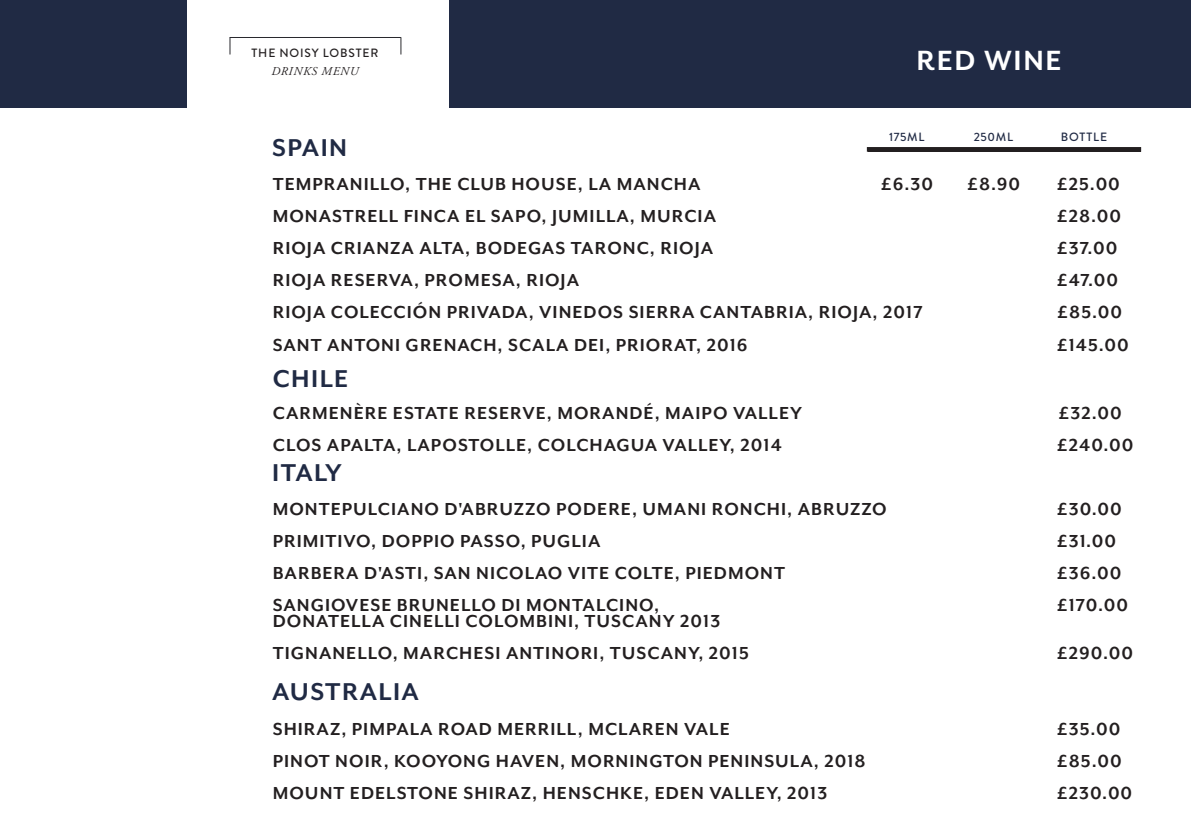
<style>
.page{position:relative;width:1191px;height:840px;background:#fff}
.page>*{position:absolute;margin:0;border:0;box-sizing:border-box;transform-origin:0 0}
.t1{font:700 32px "Mr Eaves San OT";letter-spacing:.05em;color:#fff}
.t2{font:700 28px "Mr Eaves Mod OT";letter-spacing:.05em;color:#202a44}
.t3{font:700 20px "Mr Eaves Mod OT";letter-spacing:.05em;color:#231f20}
.t4{font:500 12px "Brandon Grotesque";letter-spacing:.06em;color:#202a44}
.t5{font:500 12px "Brandon Grotesque";letter-spacing:.07em;color:#231f20}
.t6{font:italic 12px "Adobe Garamond Pro";letter-spacing:.065em;color:#231f20}
</style>
<div class="page">
<div style="left:449px;top:0;width:742px;height:108px;background:#202a44"></div>
<div style="left:0;top:0;width:186px;height:108px;background:#202a44"></div>
<svg style="left:230px;top:38px;width:1px;height:16px"></svg>
<svg style="left:400px;top:38px;width:1px;height:16px"></svg>
<hr style="left:230px;top:37px;width:171px;height:1px;background:#29292e">
<div style="left:867px;top:147px;width:274px;height:6px;border:2px solid #231f20"></div>
<p class="t5" style="left:251px;top:45px;width:128px">THE NOISY LOBSTER</p>
<p class="t6" style="left:271px;top:64px;width:89px">DRINKS MENU</p>
<p class="t2" style="left:272px;top:131px;width:77px">SPAIN</p>
<p class="t1" style="left:916px;top:42px;width:147px">RED WINE</p>
<p class="t4" style="left:889px;top:128px;width:37px">175ML</p>
<p class="t4" style="left:973px;top:128px;width:41px">250ML</p>
<p class="t4" style="left:1060px;top:128px;width:48px">BOTTLE</p>
<p class="t3" style="left:273px;top:173px;width:429px">TEMPRANILLO, THE CLUB HOUSE, LA MANCHA</p>
<p class="t3" style="left:881px;top:173px;width:54px">£6.30</p>
<p class="t3" style="left:967px;top:173px;width:54px">£8.90</p>
<p class="t3" style="left:1057px;top:173px;width:64px">£25.00</p>
<p class="t3" style="left:273px;top:205px;width:445px">MONASTRELL FINCA EL SAPO, JUMILLA, MURCIA</p>
<p class="t3" style="left:1057px;top:205px;width:66px">£28.00</p>
<p class="t3" style="left:273px;top:237px;width:442px">RIOJA CRIANZA ALTA, BODEGAS TARONC, RIOJA</p>
<p class="t3" style="left:1057px;top:237px;width:62px">£37.00</p>
<p class="t3" style="left:273px;top:269px;width:308px">RIOJA RESERVA, PROMESA, RIOJA</p>
<p class="t3" style="left:1057px;top:269px;width:63px">£47.00</p>
<p class="t3" style="left:273px;top:301px;width:651px">RIOJA COLECCIÓN PRIVADA, VINEDOS SIERRA CANTABRIA, RIOJA, 2017</p>
<p class="t3" style="left:1057px;top:301px;width:66px">£85.00</p>
<p class="t3" style="left:273px;top:333px;width:476px">SANT ANTONI GRENACH, SCALA DEI, PRIORAT, 2016</p>
<p class="t3" style="left:1057px;top:333px;width:73px">£145.00</p>
<p class="t2" style="left:273px;top:362px;width:77px">CHILE</p>
<p class="t3" style="left:273px;top:401px;width:531px">CARMENÈRE ESTATE RESERVE, MORANDÉ, MAIPO VALLEY</p>
<p class="t3" style="left:1058px;top:401px;width:64px">£32.00</p>
<p class="t3" style="left:273px;top:433px;width:510px">CLOS APALTA, LAPOSTOLLE, COLCHAGUA VALLEY, 2014</p>
<p class="t3" style="left:1057px;top:433px;width:78px">£240.00</p>
<p class="t2" style="left:272px;top:457px;width:71px">ITALY</p>
<p class="t3" style="left:273px;top:497px;width:615px">MONTEPULCIANO D'ABRUZZO PODERE, UMANI RONCHI, ABRUZZO</p>
<p class="t3" style="left:1057px;top:497px;width:66px">£30.00</p>
<p class="t3" style="left:273px;top:529px;width:329px">PRIMITIVO, DOPPIO PASSO, PUGLIA</p>
<p class="t3" style="left:1057px;top:529px;width:61px">£31.00</p>
<p class="t3" style="left:273px;top:561px;width:514px">BARBERA D'ASTI, SAN NICOLAO VITE COLTE, PIEDMONT</p>
<p class="t3" style="left:1057px;top:561px;width:66px">£36.00</p>
<p class="t3" style="left:273px;top:593px;width:388px">SANGIOVESE BRUNELLO DI MONTALCINO,</p>
<p class="t3" style="left:1057px;top:593px;width:73px">£170.00</p>
<p class="t3" style="left:273px;top:609px;width:449px">DONATELLA CINELLI COLOMBINI, TUSCANY 2013</p>
<p class="t3" style="left:273px;top:641px;width:477px">TIGNANELLO, MARCHESI ANTINORI, TUSCANY, 2015</p>
<p class="t3" style="left:1057px;top:641px;width:78px">£290.00</p>
<p class="t2" style="left:272px;top:675px;width:148px">AUSTRALIA</p>
<p class="t3" style="left:273px;top:717px;width:458px">SHIRAZ, PIMPALA ROAD MERRILL, MCLAREN VALE</p>
<p class="t3" style="left:1057px;top:717px;width:65px">£35.00</p>
<p class="t3" style="left:273px;top:749px;width:594px">PINOT NOIR, KOOYONG HAVEN, MORNINGTON PENINSULA, 2018</p>
<p class="t3" style="left:1057px;top:749px;width:66px">£85.00</p>
<p class="t3" style="left:273px;top:781px;width:556px">MOUNT EDELSTONE SHIRAZ, HENSCHKE, EDEN VALLEY, 2013</p>
<p class="t3" style="left:1057px;top:781px;width:77px">£230.00</p>
</div>
